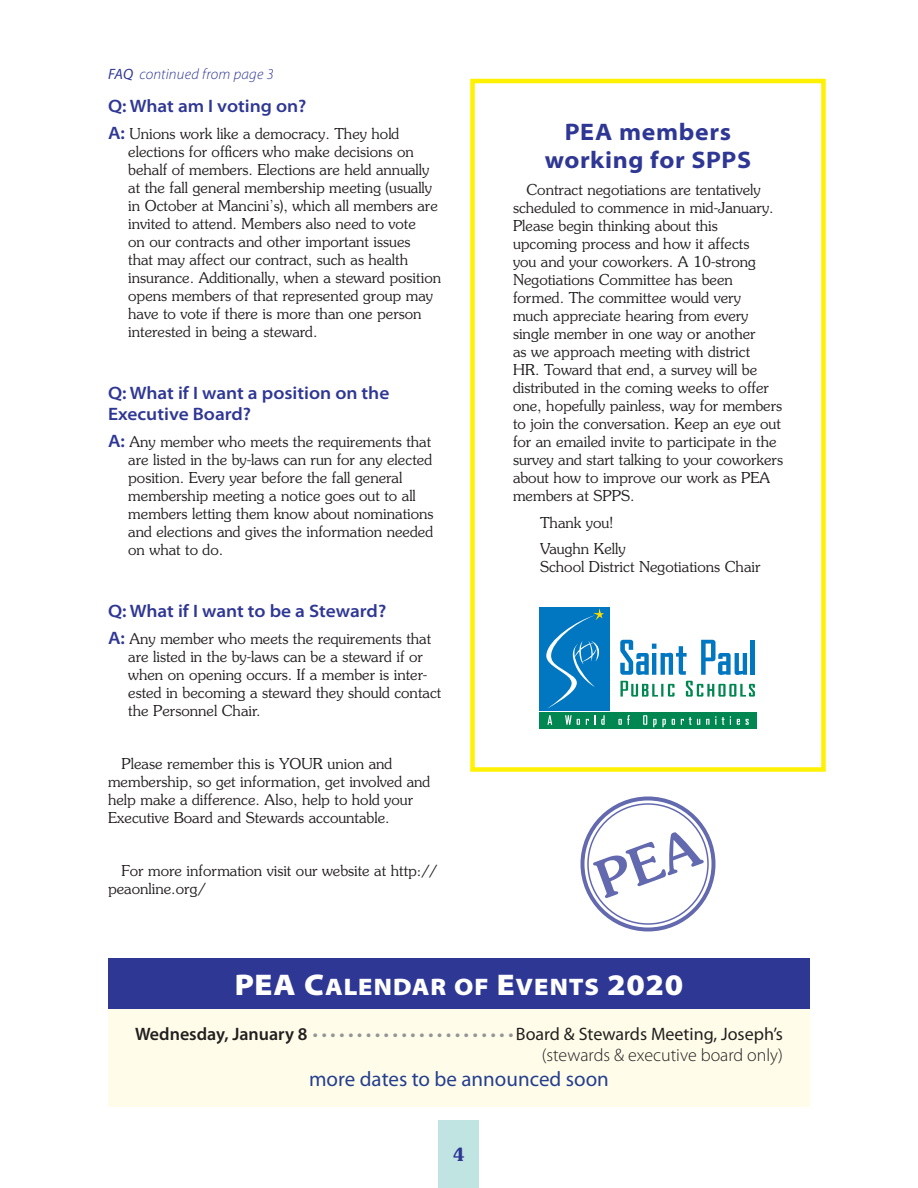
<style>
.page{position:relative;width:918px;height:1188px;background:#fff}
.page>*{position:absolute;margin:0;border:0;box-sizing:border-box;transform-origin:0 0}
.article_title{font:700 semi-expanded 24px/28.8px "Myriad Pro";letter-spacing:.025em;color:#2f3795;text-align:center}
.article_title-2{font:24px "Myriad Pro Black Semi Ext SC800";letter-spacing:.035em;color:#fff}
.t1{font:21px "Myriad Pro";color:#253f8e}
.subhead{font:600 semi-expanded 18px/21.6px "Myriad Pro";color:#2f3795}
.t2{font:18px "Myriad Pro";color:#231f20}
.t3{font:300 18px "Myriad Pro";color:#231f20}
.t4{font:600 18px "Souvenir Std";color:#2f3795}
.body_text{font:300 15px/18px "Souvenir Std";color:#231f20}
.continued_on_from_li{font:italic 300 15px "Myriad Pro";letter-spacing:.015em;color:#2f3795}
.s1{font-weight:400}
.s2{font-family:"Myriad Pro";font-weight:600;font-stretch:semi-expanded;font-size:18px;color:#2f3795}
.s3{font-size:30px}
.s4{font-weight:600}
.s5{color:#939598}
</style>
<div class="page">
<div style="left:439px;top:1120px;width:40px;height:68px;background:#bfe4e1"></div>
<div style="left:108px;top:1009px;width:702px;height:98px;background:#fffde9"></div>
<div style="left:108px;top:958px;width:702px;height:51px;background:#2f3795"></div>
<div style="left:470px;top:79px;width:356px;height:693px;border:4px solid #fff101"></div>
<div style="left:539px;top:608px;width:71px;height:103px;background:#0077c0"></div>
<svg style="left:620px;top:640px;width:67px;height:35px"></svg>
<svg style="left:701px;top:640px;width:46px;height:35px"></svg>
<div style="left:750px;top:640px;width:5px;height:35px;background:#0077c0"></div>
<svg style="left:620px;top:681px;width:55px;height:16px"></svg>
<svg style="left:686px;top:681px;width:69px;height:16px"></svg>
<svg style="left:546px;top:608px;width:58px;height:101px"></svg>
<div style="left:539px;top:712px;width:218px;height:17px;background:#008751"></div>
<svg style="left:547px;top:715px;width:5px;height:10px"></svg>
<svg style="left:565px;top:715px;width:15px;height:10px"></svg>
<svg style="left:586px;top:715px;width:9px;height:10px"></svg>
<svg style="left:601px;top:715px;width:4px;height:10px"></svg>
<svg style="left:618px;top:715px;width:12px;height:10px"></svg>
<svg style="left:643px;top:715px;width:4px;height:10px"></svg>
<svg style="left:644px;top:716px;width:2px;height:8px"></svg>
<svg style="left:653px;top:719px;width:13px;height:8px"></svg>
<svg style="left:672px;top:719px;width:3px;height:6px"></svg>
<svg style="left:681px;top:717px;width:19px;height:8px"></svg>
<svg style="left:706px;top:716px;width:10px;height:9px"></svg>
<svg style="left:722px;top:716px;width:9px;height:9px"></svg>
<svg style="left:737px;top:719px;width:12px;height:6px"></svg>
<svg style="left:580px;top:796px;width:136px;height:135px"></svg>
<p class="continued_on_from_li" style="left:108px;top:65px;width:167px"><span class="s1">FAQ</span> continued from page 3</p>
<p class="subhead" style="left:108px;top:95px;width:200px">Q: What am I voting on?</p>
<p class="body_text" style="left:128px;top:125px;width:314px;text-indent:-20px"><span class="s2">A:</span> Unions work like a democracy. They hold elections for officers who make decisions on behalf of members. Elections are held annually at the fall general membership meeting (usually in October at Mancini’s), which all members are invited to attend. Members also need to vote<br>on our contracts and other important issues<br>that may affect our contract, such as health insurance. Additionally, when a steward position opens members of that represented group may have to vote if there is more than one person interested in being a steward.</p>
<p class="subhead" style="left:108px;top:381px;width:283px">Q: What if I want a position on the<br>Executive Board?</p>
<p class="body_text" style="left:128px;top:433px;width:307px;text-indent:-20px"><span class="s2">A:</span> Any member who meets the requirements that are listed in the by-laws can run for any elected position. Every year before the fall general membership meeting a notice goes out to all members letting them know about nominations and elections and gives the information needed on what to do.</p>
<p class="subhead" style="left:108px;top:599px;width:280px">Q: What if I want to be a Steward?</p>
<p class="body_text" style="left:128px;top:630px;width:315px;text-indent:-20px"><span class="s2">A:</span> Any member who meets the requirements that are listed in the by-laws can be a steward if or when on opening occurs. If a member is inter&shy;ested in becoming a steward they should contact the Personnel Chair.</p>
<p class="body_text" style="left:108px;top:755px;width:324px;text-indent:14px">Please remember this is YOUR union and membership, so get information, get involved and help make a difference. Also, help to hold your Executive Board and Stewards accountable.</p>
<p class="body_text" style="left:108px;top:862px;width:330px;text-indent:14px">For more information visit our website at http:// peaonline.org/</p>
<p class="article_title" style="left:545px;top:116px;width:208px">PEA members working for SPPS</p>
<p class="body_text" style="left:513px;top:181px;width:272px;text-indent:14px">Contract negotiations are tentatively scheduled to commence in mid-January.<br>Please begin thinking about this upcoming process and how it affects<br>you and your coworkers. A 10-strong Negotiations Committee has been formed. The committee would very<br>much appreciate hearing from every single member in one way or another<br>as we approach meeting with district<br>HR. Toward that end, a survey will be distributed in the coming weeks to offer one, hopefully painless, way for members to join the conversation. Keep an eye out for an emailed invite to participate in the survey and start talking to your coworkers about how to improve our work as PEA members at SPPS.</p>
<p class="body_text" style="left:540px;top:513px;width:75px">Thank you!</p>
<p class="body_text" style="left:540px;top:540px;width:222px">Vaughn Kelly<br>School District Negotiations Chair</p>
<p class="article_title-2" style="left:235px;top:971px;width:450px"><span class="s3">PEA C</span>ALENDAR OF <span class="s3">E</span>VENTS <span class="s3">2020</span></p>
<p class="t2" style="left:135px;top:1022px;width:650px"><span class="s4">Wednesday, January 8</span><span class="s5">• • • • • • • • • • • • • • • • • • • • • • •</span> Board &amp; Stewards Meeting, Joseph’s</p>
<p class="t3" style="left:542px;top:1044px;width:243px">(stewards &amp; executive board only)</p>
<p class="t1" style="left:309px;top:1066px;width:301px">more dates to be announced soon</p>
<p class="t4" style="left:453px;top:1143px;width:14px">4</p>
</div>
